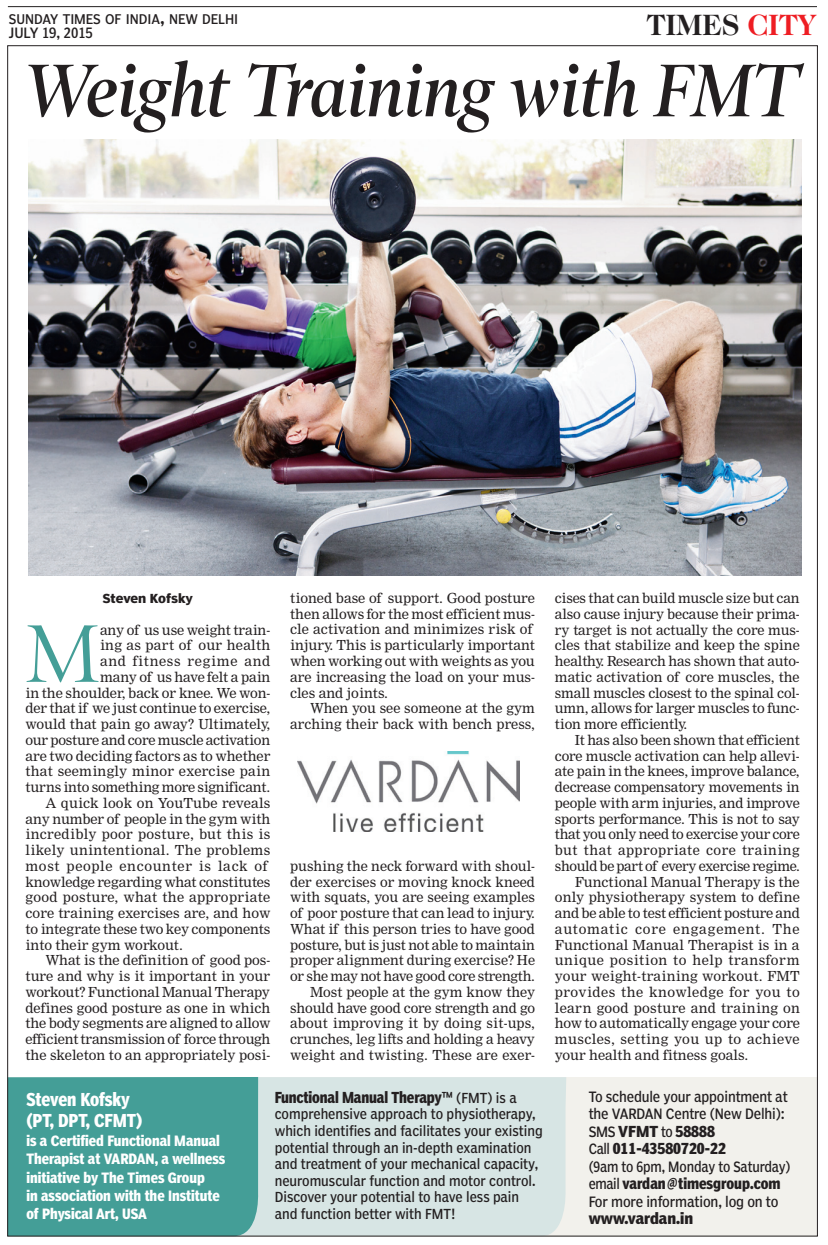
<style>
.page{position:relative;width:828px;height:1245px;background:#fff}
.page>*{position:absolute;margin:0;border:0;box-sizing:border-box;transform-origin:0 0}
.t1{font:82.6px "Poynter OS Display";color:#449e97}
.t2{font:italic 600 75.25px "Poynter OS Display";color:#231f20;scale:.89 1}
.t3{font:700 29.75px "Caslon Two Twenty Four";letter-spacing:-.01em;color:#231f20}
.t4{font:17.5px/21.9px "Poynter Agate One Bold Con";letter-spacing:-.005em;color:#fff;scale:.9 1}
.t5{font:14.88px/17.5px "Poynter Agate One Bold Con";color:#231f20}
.t6{font:14.88px "Poynter Agate One Bold Con";color:#231f20;scale:.9 1}
.t7{font:14.53px "Poynter Agate One Bold Con";color:#231f20;scale:.92 1}
.t8{font:14px/18.4px "Poynter Agate One Bold Con";color:#fff;scale:.93 1}
.t9{font:condensed 14px/17.5px "Poynter Agate One";letter-spacing:-.01em;color:#231f20;scale:.94 1}
.t10{font:condensed 14px "Poynter Agate One";letter-spacing:-.01em;color:#231f20;scale:.9 1}
.t11{font:condensed 14px "Poynter Agate One";letter-spacing:-.01em;color:#231f20;scale:.95 1}
.t12{font:condensed 14px "Poynter Agate One";letter-spacing:-.01em;color:#231f20}
.t13{font:13.65px/15.8px "Nimrod";color:#231f20;text-align:right}
.t14{font:condensed 13.65px/16.6px "Poynter Agate One";color:#231f20;scale:.95 1}
.t15{font:13.65px "Nimrod";letter-spacing:.025em;color:#231f20}
.t16{font:13.65px "Nimrod";letter-spacing:.035em;color:#231f20}
.t17{font:13.65px "Nimrod";letter-spacing:-.02em;color:#231f20}
.t18{font:13.65px "Nimrod";letter-spacing:.02em;color:#231f20}
.t19{font:13.65px "Nimrod";letter-spacing:.045em;color:#231f20}
.t20{font:13.65px "Nimrod";letter-spacing:-.025em;color:#231f20}
.t21{font:13.65px "Nimrod";letter-spacing:.03em;color:#231f20}
.t22{font:13.65px "Nimrod";letter-spacing:.055em;color:#231f20}
.t23{font:condensed 13.12px "Poynter Agate One";letter-spacing:-.005em;color:#231f20}
.t24{font:700 12.25px "Poynter Agate One";letter-spacing:.005em;color:#231f20}
.s1{font-size:17.5px}
.s2{color:#ee1d23}
.s3{font-family:"Poynter Agate One";font-stretch:condensed}
.s4{font-family:"Poynter Agate One";font-stretch:condensed;font-size:13.65px}
.s5{font-family:"Poynter Agate One";font-stretch:condensed;font-size:14px}
</style>
<div class="page">
<div style="left:9px;top:1076px;width:808px;height:160px;background:#f2f1ec"></div>
<div style="left:260px;top:1077px;width:306px;height:157px;background:#d7e5e4"></div>
<div style="left:9px;top:1077px;width:251px;height:157px;background:#449e97"></div>
<img style="left:298px;top:751px;width:221px;height:80px">
<img style="left:29px;top:139px;width:772px;height:436px">
<hr style="left:8px;top:6px;width:809px;height:1px;background:#231f20">
<p class="t23" style="left:9px;top:11px;width:231px">SUNDAY TIMES OF INDIA<span class="s1">,</span> NEW DELHI</p>
<p class="t12" style="left:9px;top:24px;width:85px">july 19, 2015</p>
<h3 class="t3" style="left:647px;top:8px;width:171px">TIMES <span class="s2">CITY</span></h3>
<h2 class="t2" style="left:24px;top:49px;width:872px">Weight Training with FMT</h2>
<p class="t24" style="left:103px;top:591px;width:92px">Steven Kofsky</p>
<h1 class="t1" style="left:25px;top:608px;width:76px">M</h1>
<p class="t13" style="left:100px;top:622px;width:172px">any of us use weight train-</p>
<p class="t13" style="left:100px;top:637px;width:172px">ing as part of our health</p>
<p class="t19" style="left:100px;top:653px;width:172px">and fitness regime and</p>
<p class="t13" style="left:100px;top:669px;width:172px">many of us have felt a pain</p>
<p class="t13" style="left:25px;top:685px;width:246px">in the shoulder, back or knee. We won-</p>
<p class="t13" style="left:25px;top:700px;width:246px">der that if we just continue to exercise,</p>
<p class="t13" style="left:25px;top:716px;width:246px">would that pain go away? Ultimately,</p>
<p class="t13" style="left:25px;top:732px;width:246px">our posture and core muscle activation</p>
<p class="t13" style="left:25px;top:748px;width:246px">are two deciding factors as to whether</p>
<p class="t18" style="left:25px;top:763px;width:246px">that seemingly minor exercise pain</p>
<p class="t13" style="left:25px;top:779px;width:246px">turns into something more significant.</p>
<p class="t13" style="left:45px;top:795px;width:226px">A quick look on YouTube reveals</p>
<p class="t13" style="left:25px;top:811px;width:246px">any number of people in the gym with</p>
<p class="t15" style="left:25px;top:826px;width:246px">incredibly poor posture, but this is</p>
<p class="t15" style="left:25px;top:842px;width:246px">likely unintentional. The problems</p>
<p class="t19" style="left:25px;top:857px;width:244px">most people encounter is lack of</p>
<p class="t13" style="left:25px;top:874px;width:246px">knowledge regarding what constitutes</p>
<p class="t15" style="left:25px;top:889px;width:246px">good posture, what the appropriate</p>
<p class="t13" style="left:25px;top:905px;width:246px">core training exercises are, and how</p>
<p class="t13" style="left:25px;top:921px;width:246px">to integrate these two key components</p>
<p class="t13" style="left:25px;top:937px;width:159px">into their gym workout.</p>
<p class="t13" style="left:45px;top:952px;width:226px">What is the definition of good pos-</p>
<p class="t13" style="left:25px;top:968px;width:246px">ture and why is it important in your</p>
<p class="t13" style="left:25px;top:984px;width:246px">workout? Functional Manual Therapy</p>
<p class="t13" style="left:25px;top:1000px;width:246px">defines good posture as one in which</p>
<p class="t13" style="left:25px;top:1015px;width:246px">the body segments are aligned to allow</p>
<p class="t17" style="left:25px;top:1031px;width:246px">efficient transmission of force through</p>
<p class="t13" style="left:25px;top:1047px;width:246px">the skeleton to an appropriately posi-</p>
<p class="t13" style="left:290px;top:590px;width:246px;text-align:left">tioned base of support. Good posture then allows for the most efficient mus&shy;cle activation and minimizes risk of injury. This is particularly important when working out with weights as you are increasing the load on your mus&shy;cles and joints.</p>
<p class="t13" style="left:290px;top:700px;width:246px">When you see someone at the gym arching their back with bench press,</p>
<p class="t13" style="left:290px;top:858px;width:246px">pushing the neck forward with shoul&shy;der exercises or moving knock kneed with squats, you are seeing examples of poor posture that can lead to injury.<br>What if this person tries to have good posture, but is just not able to maintain proper alignment during exercise? He or she may not have good core strength.<br>Most people at the gym know they should have good core strength and go about improving it by doing sit-ups, crunches, leg lifts and holding a heavy weight and twisting. These are exer-</p>
<p class="t4" style="left:26px;top:1088px;width:130px">Steven Kofsky (PT, DPT, CFMT)</p>
<p class="t8" style="left:26px;top:1131px;width:215px">is a Certified Functional Manual<br>Therapist at VARDAN, a wellness initiative by The Times Group<br>in association with the Institute of Physical Art, USA</p>
<p class="t6" style="left:275px;top:1088px;width:270px">Functional Manual Therapy<span class="s3">™</span> <span class="s4">(FMT) is a</span></p>
<p class="t14" style="left:275px;top:1105px;width:283px">comprehensive approach to physiotherapy, which identifies and facilitates your existing potential through an in-depth examination and treatment of your mechanical capacity, neuromuscular function and motor control.<br>Discover your potential to have less pain and function better with FMT!</p>
<p class="t13" style="left:555px;top:590px;width:246px;text-align:justify">cises that can build muscle size but can also cause injury because their prima&shy;ry target is not actually the core mus&shy;cles that stabilize and keep the spine healthy. Research has shown that auto&shy;matic activation of core muscles, the small muscles closest to the spinal col&shy;umn, allows for larger muscles to func&shy;tion more efficiently.</p>
<p class="t13" style="left:574px;top:732px;width:226px">It has also been shown that efficient</p>
<p class="t13" style="left:555px;top:748px;width:246px">core muscle activation can help allevi-</p>
<p class="t13" style="left:555px;top:763px;width:246px">ate pain in the knees, improve balance,</p>
<p class="t13" style="left:555px;top:779px;width:246px">decrease compensatory movements in</p>
<p class="t13" style="left:555px;top:795px;width:246px">people with arm injuries, and improve</p>
<p class="t13" style="left:555px;top:811px;width:246px">sports performance. This is not to say</p>
<p class="t17" style="left:555px;top:826px;width:246px">that you only need to exercise your core</p>
<p class="t16" style="left:555px;top:842px;width:246px">but that appropriate core training</p>
<p class="t20" style="left:555px;top:857px;width:246px">should be part of every exercise regime.</p>
<p class="t13" style="left:574px;top:874px;width:226px">Functional Manual Therapy is the</p>
<p class="t13" style="left:555px;top:889px;width:246px">only physiotherapy system to define</p>
<p class="t13" style="left:555px;top:905px;width:246px">and be able to test efficient posture and</p>
<p class="t22" style="left:555px;top:920px;width:246px">automatic core engagement. The</p>
<p class="t13" style="left:555px;top:937px;width:246px">Functional Manual Therapist is in a</p>
<p class="t16" style="left:555px;top:952px;width:246px">unique position to help transform</p>
<p class="t13" style="left:555px;top:968px;width:246px">your weight-training workout. FMT</p>
<p class="t16" style="left:555px;top:983px;width:246px">provides the knowledge for you to</p>
<p class="t18" style="left:555px;top:999px;width:246px">learn good posture and training on</p>
<p class="t13" style="left:555px;top:1015px;width:246px">how to automatically engage your core</p>
<p class="t21" style="left:555px;top:1031px;width:246px">muscles, setting you up to achieve</p>
<p class="t13" style="left:555px;top:1047px;width:195px">your health and fitness goals.</p>
<p class="t9" style="left:588px;top:1087px;width:213px">To schedule your appointment at the Vardan Centre (N ew Delhi):</p>
<p class="t5" style="left:588px;top:1122px;width:139px"><span class="s5">SMS</span> VFMT <span class="s5">to</span> 58888<br><span class="s5">Call</span> 011-43580720-22</p>
<p class="t10" style="left:588px;top:1157px;width:226px">(9am to 6pm, Monday to Saturday)</p>
<p class="t7" style="left:588px;top:1174px;width:210px"><span class="s5">email</span> vardan@timesgroup.com</p>
<p class="t11" style="left:588px;top:1192px;width:201px">For more information, log on to</p>
<p class="t5" style="left:588px;top:1209px;width:106px">www.vardan.in</p>
</div>
